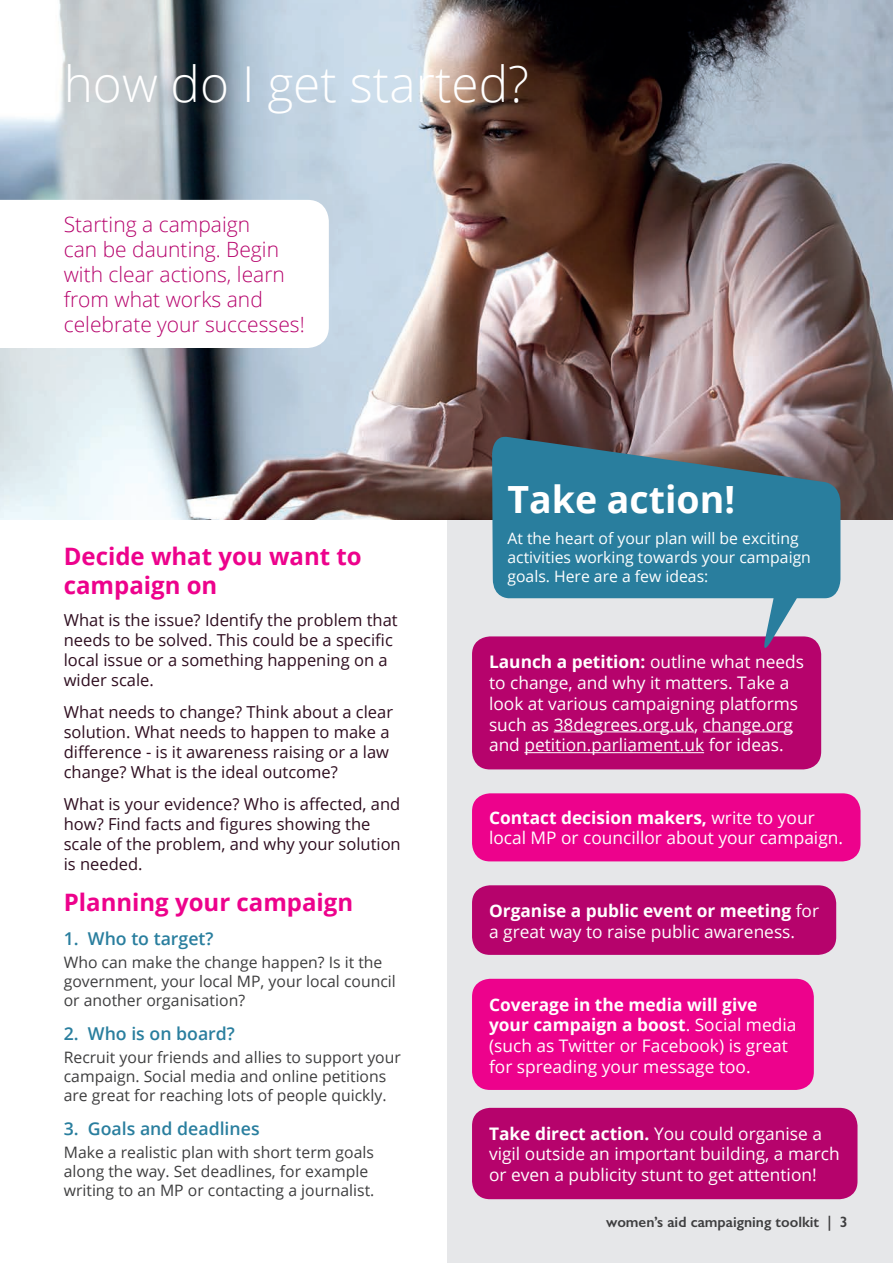
<style>
.page{position:relative;width:893px;height:1263px;background:#fff}
.page>*{position:absolute;margin:0;border:0;box-sizing:border-box;transform-origin:0 0}
.t1{font:300 49.5px "Open Sans";color:#fff}
.t2{font:700 37.5px "Open Sans";color:#fff}
.t3{font:700 24px/28.8px "Open Sans";color:#ed028c}
.t4{font:300 21px/25.2px "Open Sans";color:#b6036c}
.t5{font:600 17.7px "Open Sans";color:#297e9e}
.t6{font:17.4px/20.9px "Open Sans";color:#fff}
.t7{font:16.5px/19.8px "Open Sans";color:#2f0e20}
.t8{font:15.75px/18.9px "Open Sans";color:#3e3e3f}
.t9{font:15.75px/18.9px "Open Sans";color:#fff}
.t10{font:600 15px "Gill Sans";color:#3e3e3f}
.s1{font-weight:700}
</style>
<div class="page">
<div style="left:447px;top:508px;width:446px;height:755px;background:#e6e7e9"></div>
<img style="left:0;top:0;width:893px;height:519px">
<div style="left:472px;top:636px;width:349px;height:133px;background:#b6036c;border-radius:18px"></div>
<hr style="left:554px;top:731px;width:140px;height:1px;background:#fff">
<hr style="left:703px;top:731px;width:90px;height:1px;background:#fff">
<hr style="left:524px;top:752px;width:180px;height:1px;background:#fff">
<div style="left:472px;top:793px;width:388px;height:68px;background:#ed028c;border-radius:18px"></div>
<div style="left:472px;top:885px;width:364px;height:70px;background:#b6036c;border-radius:18px"></div>
<div style="left:472px;top:979px;width:342px;height:111px;background:#ed028c;border-radius:18px"></div>
<div style="left:472px;top:1108px;width:385px;height:91px;background:#b6036c;border-radius:18px"></div>
<svg style="left:0;top:200px;width:329px;height:148px"></svg>
<svg style="left:492px;top:435px;width:348px;height:222px;fill:#297e9e"></svg>
<h1 class="t1" style="left:64px;top:50px;width:467px">how do I get started?</h1>
<p class="t4" style="left:64px;top:211px;width:242px">Starting a campaign<br>can be daunting. Begin with clear actions, learn from what works and celebrate your successes!</p>
<h3 class="t3" style="left:64px;top:541px;width:299px">Decide what you want to campaign on</h3>
<p class="t7" style="left:64px;top:610px;width:335px">What is the issue? Identify the problem that needs to be solved. This could be a specific local issue or a something happening on a wider scale.</p>
<p class="t7" style="left:64px;top:702px;width:331px">What needs to change? Think about a clear solution. What needs to happen to make a difference - is it awareness raising or a law change? What is the ideal outcome?</p>
<p class="t7" style="left:64px;top:794px;width:338px">What is your evidence? Who is affected, and how? Find facts and figures showing the scale of the problem, and why your solution is needed.</p>
<h3 class="t3" style="left:64px;top:887px;width:291px">Planning your campaign</h3>
<p class="t5" style="left:64px;top:927px;width:151px">1. Who to target?</p>
<p class="t8" style="left:64px;top:953px;width:334px">Who can make the change happen? Is it the government, your local MP, your local council or another organisation?</p>
<p class="t5" style="left:64px;top:1022px;width:173px">2. Who is on board?</p>
<p class="t8" style="left:64px;top:1048px;width:339px">Recruit your friends and allies to support your campaign. Social media and online petitions are great for reaching lots of people quickly.</p>
<p class="t5" style="left:64px;top:1116px;width:197px">3. Goals and deadlines</p>
<p class="t8" style="left:64px;top:1143px;width:312px">Make a realistic plan with short term goals along the way. Set deadlines, for example writing to an MP or contacting a journalist.</p>
<h2 class="t2" style="left:507px;top:472px;width:229px">Take action!</h2>
<p class="t9" style="left:507px;top:529px;width:305px">At the heart of your plan will be exciting activities working towards your campaign goals. Here are a few ideas:</p>
<p class="t6" style="left:489px;top:651px;width:316px"><span class="s1">Launch a petition:</span> outline what needs to change, and why it matters. Take a look at various campaigning platforms such as 38degrees.org.uk, change.org and petition.parliament.uk for ideas.</p>
<p class="t6" style="left:489px;top:806px;width:356px"><span class="s1">Contact decision makers,</span> write to your local MP or councillor about your campaign.</p>
<p class="t6" style="left:489px;top:900px;width:331px"><span class="s1">Organise a public event or meeting</span> for a great way to raise public awareness.</p>
<p class="t6" style="left:489px;top:993px;width:309px"><span class="s1">Coverage in the media will give your campaign a boost</span>. Social media (such as Twitter or Facebook) is great for spreading your message too.</p>
<p class="t6" style="left:489px;top:1122px;width:352px"><span class="s1">Take direct action.</span> You could organise a vigil outside an important building, a march or even a publicity stunt to get attention!</p>
<p class="t10" style="left:606px;top:1213px;width:243px">women’s aid campaigning toolkit | 3</p>
</div>
